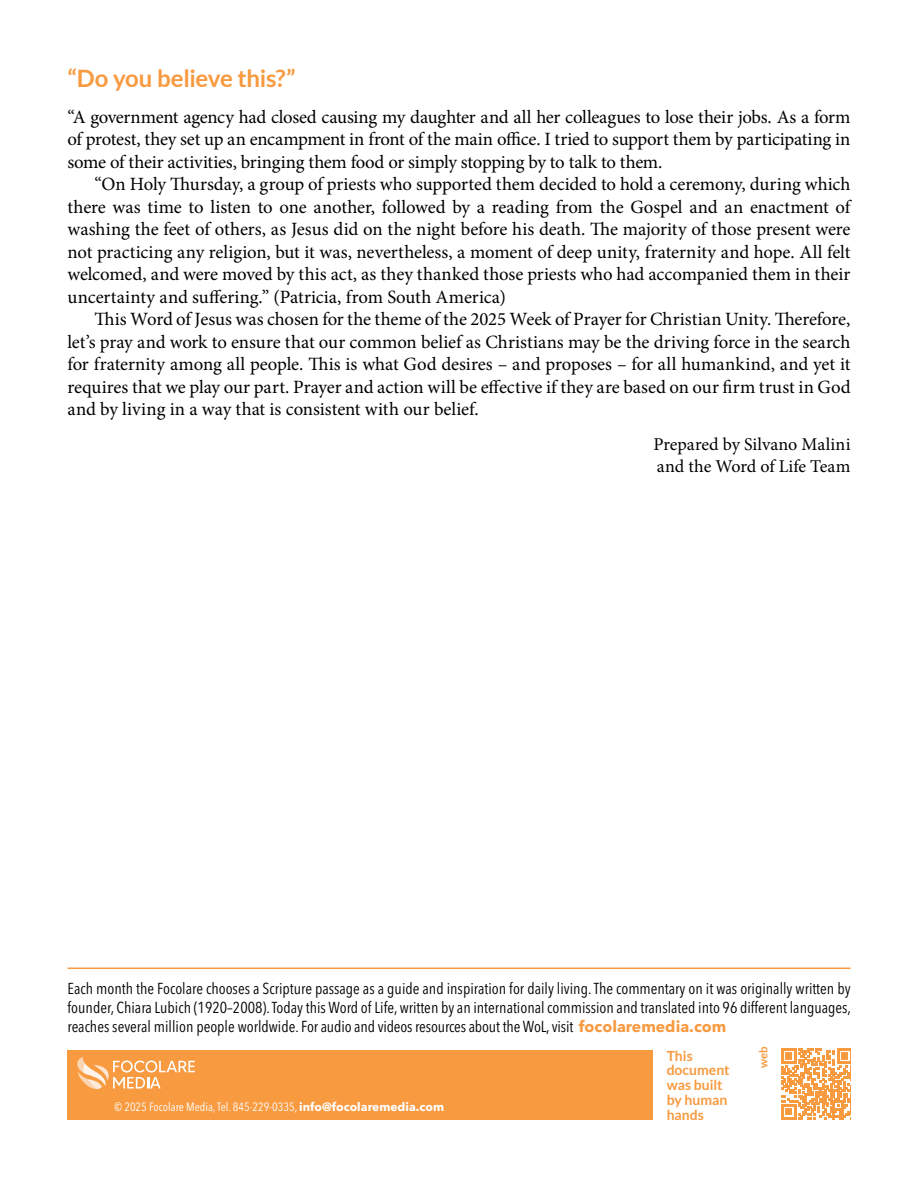
<style>
.page{position:relative;width:918px;height:1188px;background:#fff}
.page>*{position:absolute;margin:0;border:0;box-sizing:border-box;transform-origin:0 0}
.t1{font:700 24px "Lato";letter-spacing:-.01em;color:#f89a40}
.t2{font:18.75px/22.5px "Minion Pro";letter-spacing:-.005em;color:#000;text-align:justify}
.t3{font:18px/21.6px "Minion Pro";color:#000}
.t4{font:condensed 15.75px/18.9px "Avenir Next LT Pro";letter-spacing:-.01em;color:#000;text-align:justify}
.t5{font:700 13.95px/14.7px "Lato";color:#f89a40}
.t6{font:condensed 12px "Avenir Next LT Pro";color:#fff}
.t7{font:700 11.4px "Lato";color:#f89a40}
.s1{font-weight:700;font-stretch:normal;color:#f89a40}
.s2{font-weight:700;font-stretch:normal}
</style>
<div class="page">
<div style="left:68px;top:1050px;width:585px;height:69px;background:#f89a40"></div>
<hr style="left:68px;top:968px;width:782px;height:1px;background:#f89a40">
<svg style="left:77px;top:1057px;width:118px;height:32px"></svg>
<svg style="left:781px;top:1049px;width:70px;height:70px"></svg>
<p class="t1" style="left:68px;top:64px;width:230px">“Do you believe this?”</p>
<p class="t2" style="left:68px;top:106px;width:785px">“A government agency had closed causing my daughter and all her colleagues to lose their jobs. As a form of protest, they set up an encampment in front of the main office. I tried to support them by participating in some of their activities, bringing them food or simply stopping by to talk to them.</p>
<p class="t2" style="left:68px;top:173px;width:785px;text-indent:27px">“On Holy Thursday, a group of priests who supported them decided to hold a ceremony, during which there was time to listen to one another, followed by a reading from the Gospel and an enactment of washing the feet of others, as Jesus did on the night before his death. The majority of those present were not practicing any religion, but it was, nevertheless, a moment of deep unity, fraternity and hope. All felt welcomed, and were moved by this act, as they thanked those priests who had accompanied them in their uncertainty and suffering.” (Patricia, from South America)</p>
<p class="t2" style="left:68px;top:308px;width:785px;text-indent:27px">This Word of Jesus was chosen for the theme of the 2025 Week of Prayer for Christian Unity. Therefore, let’s pray and work to ensure that our common belief as Christians may be the driving force in the search for fraternity among all people. This is what God desires – and proposes – for all humankind, and yet it requires that we play our part. Prayer and action will be effective if they are based on our firm trust in God and by living in a way that is consistent with our belief.</p>
<p class="t3" style="left:653px;top:434px;width:199px">Prepared by Silvano Malini and the Word of Life Team</p>
<p class="t4" style="left:68px;top:979px;width:785px">Each month the Focolare chooses a Scripture passage as a guide and inspiration for daily living. The commentary on it was originally written by founder, Chiara Lubich (1920–2008). Today this Word of Life, written by an international commission and translated into 96 different languages, reaches several million people worldwide. For audio and videos resources about the WoL, visit <span class="s1">focolaremedia.com</span></p>
<p class="t6" style="left:114px;top:1099px;width:331px">© 2025 Focolare Media, Tel. 845-229-0335, <span class="s2">info@focolaremedia.com</span></p>
<p class="t5" style="left:667px;top:1048px;width:65px">This document was built by human hands</p>
<p class="t7" style="left:757px;top:1068px;width:23px;rotate:-90deg">web</p>
</div>
